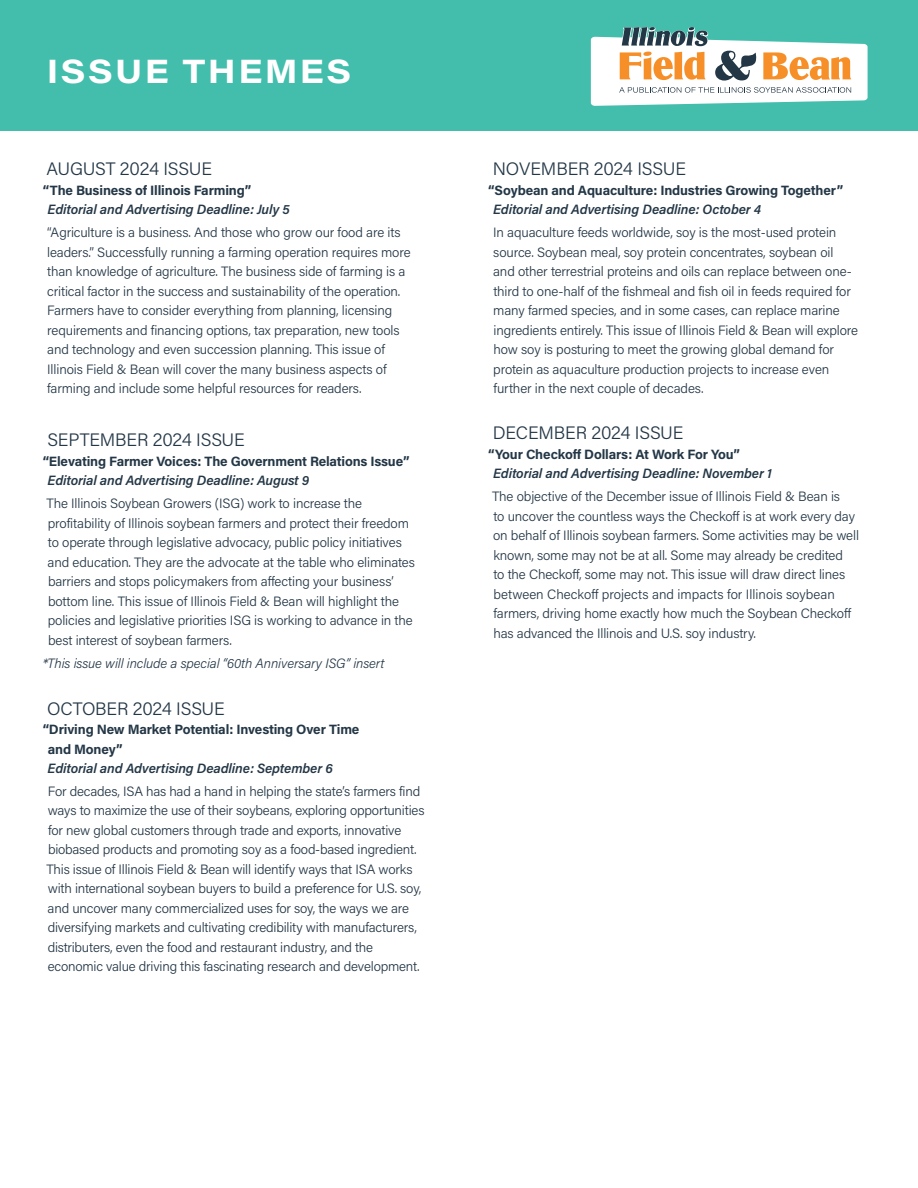
<style>
.page{position:relative;width:918px;height:1188px;background:#fff}
.page>*{position:absolute;margin:0;border:0;box-sizing:border-box;transform-origin:0 0}
.t1{font:33px "Acumin Variable Concept";letter-spacing:.07em;color:#fff}
.t2{font:300 18px "Acumin Pro";letter-spacing:-.01em;color:#243746}
.t3{font:300 13.5px/19.5px "Acumin Pro";letter-spacing:-.01em;color:#243746}
.t4{font:700 13.5px/19.5px "Acumin Pro";letter-spacing:-.01em;color:#243746}
.t5{font:italic 600 13.5px "Acumin Pro";letter-spacing:-.01em;color:#243746}
.t6{font:italic 300 13.5px "Acumin Pro";letter-spacing:-.01em;color:#243746}
</style>
<div class="page">
<div style="left:0;top:0;width:918px;height:131px;background:#43bead"></div>
<svg style="left:591px;top:27px;width:277px;height:79px"></svg>
<h1 class="t1" style="left:47px;top:49px;width:306px">ISSUE THEMES</h1>
<h2 class="t2" style="left:46px;top:157px;width:167px">AUGUST 2024 ISSUE</h2>
<p class="t4" style="left:43px;top:180px;width:210px">“The Business of Illinois Farming”</p>
<p class="t5" style="left:48px;top:200px;width:244px">Editorial and Advertising Deadline: July 5</p>
<p class="t3" style="left:47px;top:222px;width:365px">“Agriculture is a business. And those who grow our food are its leaders.” Successfully running a farming operation requires more than knowledge of agriculture. The business side of farming is a critical factor in the success and sustainability of the operation.<br>Farmers have to consider everything from planning, licensing requirements and financing options, tax preparation, new tools and technology and even succession planning. This issue of Illinois Field &amp; Bean will cover the many business aspects of farming and include some helpful resources for readers.</p>
<h2 class="t2" style="left:47px;top:428px;width:199px">SEPTEMBER 2024 ISSUE</h2>
<p class="t4" style="left:43px;top:451px;width:368px">“Elevating Farmer Voices: The Government Relations Issue”</p>
<p class="t5" style="left:48px;top:471px;width:263px">Editorial and Advertising Deadline: August 9</p>
<p class="t3" style="left:47px;top:493px;width:370px">The Illinois Soybean Growers (ISG) work to increase the profitability of Illinois soybean farmers and protect their freedom to operate through legislative advocacy, public policy initiatives and education. They are the advocate at the table who eliminates barriers and stops policymakers from affecting your business’ bottom line. This issue of Illinois Field &amp; Bean will highlight the policies and legislative priorities ISG is working to advance in the best interest of soybean farmers.</p>
<p class="t6" style="left:43px;top:654px;width:343px">*This issue will include a special “60th Anniversary ISG” insert</p>
<h2 class="t2" style="left:47px;top:696px;width:179px">OCTOBER 2024 ISSUE</h2>
<p class="t4" style="left:48px;top:719px;width:313px;text-indent:-5px">“Driving New Market Potential: Investing Over Time and Money”</p>
<p class="t5" style="left:48px;top:759px;width:287px">Editorial and Advertising Deadline: September 6</p>
<p class="t3" style="left:47px;top:781px;width:380px">For decades, ISA has had a hand in helping the state’s farmers find ways to maximize the use of their soybeans, exploring opportunities for new global customers through trade and exports, innovative biobased products and promoting soy as a food-based ingredient.<br>This issue of Illinois Field &amp; Bean will identify ways that ISA works with international soybean buyers to build a preference for U.S. soy, and uncover many commercialized uses for soy, the ways we are diversifying markets and cultivating credibility with manufacturers, distributers, even the food and restaurant industry, and the economic value driving this fascinating research and development.</p>
<h2 class="t2" style="left:493px;top:157px;width:195px">NOVEMBER 2024 ISSUE</h2>
<p class="t4" style="left:488px;top:180px;width:357px">“Soybean and Aquaculture: Industries Growing Together”</p>
<p class="t5" style="left:493px;top:200px;width:270px">Editorial and Advertising Deadline: October 4</p>
<p class="t3" style="left:493px;top:222px;width:366px">In aquaculture feeds worldwide, soy is the most-used protein source. Soybean meal, soy protein concentrates, soybean oil and other terrestrial proteins and oils can replace between one&shy;third to one-half of the fishmeal and fish oil in feeds required for many farmed species, and in some cases, can replace marine ingredients entirely. This issue of Illinois Field &amp; Bean will explore how soy is posturing to meet the growing global demand for protein as aquaculture production projects to increase even further in the next couple of decades.</p>
<h2 class="t2" style="left:493px;top:421px;width:192px">DECEMBER 2024 ISSUE</h2>
<p class="t4" style="left:488px;top:444px;width:253px">“Your Checkoff Dollars: At Work For You”</p>
<p class="t5" style="left:493px;top:464px;width:280px">Editorial and Advertising Deadline: November 1</p>
<p class="t3" style="left:492px;top:486px;width:369px">The objective of the December issue of Illinois Field &amp; Bean is<br>to uncover the countless ways the Checkoff is at work every day on behalf of Illinois soybean farmers. Some activities may be well known, some may not be at all. Some may already be credited<br>to the Checkoff, some may not. This issue will draw direct lines between Checkoff projects and impacts for Illinois soybean farmers, driving home exactly how much the Soybean Checkoff has advanced the Illinois and U.S. soy industry.</p>
</div>
